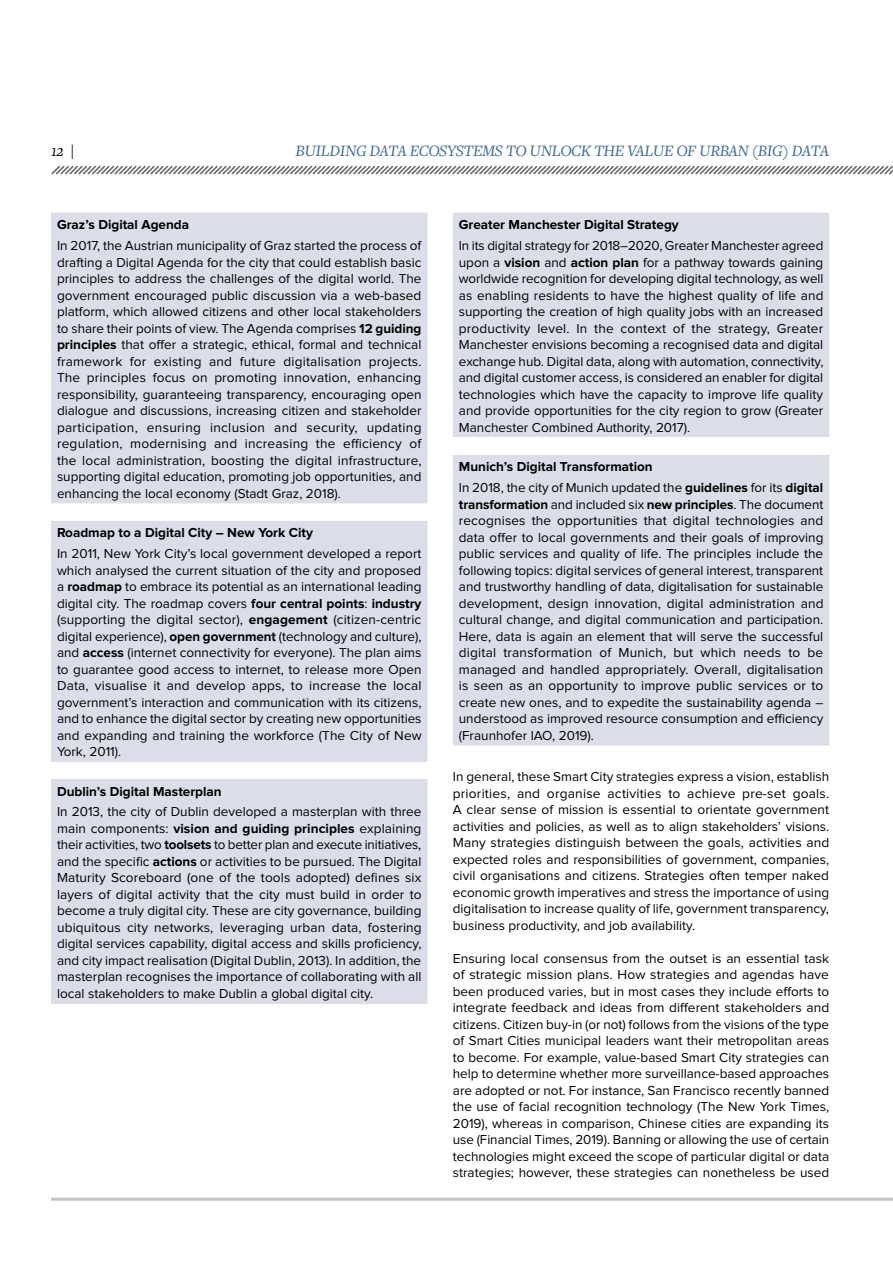
<style>
.page{position:relative;width:893px;height:1263px;background:#fff}
.page>*{position:absolute;margin:0;border:0;box-sizing:border-box;transform-origin:0 0}
.t1{font:italic 16.5px "Freight Text Pro";letter-spacing:-.03em;color:#3f6c96}
.t2{font:italic 16.5px "Freight Text Pro";color:#000}
.t3{font:13.5px/16.5px "Proxima Nova";color:#000;text-align:justify}
.t4{font:700 13.5px "Proxima Nova";color:#000}
.s1{font-weight:700}
</style>
<div class="page">
<svg style="left:51px;top:165px;width:842px;height:10px"></svg>
<hr style="left:51px;top:1198px;width:842px;height:3px;background:#9d9d9c">
<div style="left:51px;top:213px;width:376px;height:791px;background:#dbdee9"></div>
<svg style="left:51px;top:504px;width:376px;height:275px;background:#dfe2eb"></svg>
<div style="left:453px;top:213px;width:376px;height:532px;background:#dbdee9"></div>
<div style="left:453px;top:438px;width:376px;height:17px;background:#fff"></div>
<p class="t2" style="left:51px;top:140px;width:25px">12 |</p>
<p class="t1" style="left:295px;top:140px;width:535px">BUILDING DATA ECOSYSTEMS TO UNLOCK THE VALUE OF URBAN (BIG) DATA</p>
<p class="t4" style="left:57px;top:217px;width:134px">Graz’s Digital Agenda</p>
<p class="t3" style="left:57px;top:238px;width:366px">In 2017, the Austrian municipality of Graz started the process of drafting a Digital Agenda for the city that could establish basic principles to address the challenges of the digital world. The government encouraged public discussion via a web-based platform, which allowed citizens and other local stakeholders to share their points of view. The Agenda comprises <span class="s1">12 guiding principles</span> that offer a strategic, ethical, formal and technical framework for existing and future digitalisation projects.<br>The principles focus on promoting innovation, enhancing responsibility, guaranteeing transparency, encouraging open dialogue and discussions, increasing citizen and stakeholder participation, ensuring inclusion and security, updating regulation, modernising and increasing the efficiency of the local administration, boosting the digital infrastructure, supporting digital education, promoting job opportunities, and enhancing the local economy (Stadt Graz, 2018).</p>
<p class="t4" style="left:57px;top:525px;width:257px">Roadmap to a Digital City – New York City</p>
<p class="t3" style="left:57px;top:546px;width:366px">In 2011, New York City’s local government developed a report which analysed the current situation of the city and proposed a <span class="s1">roadmap</span> to embrace its potential as an international leading digital city. The roadmap covers <span class="s1">four central points</span>: <span class="s1">industry </span>(supporting the digital sector), <span class="s1">engagement</span> (citizen-centric digital experience), <span class="s1">open government</span> (technology and culture), and <span class="s1">access</span> (internet connectivity for everyone). The plan aims to guarantee good access to internet, to release more Open Data, visualise it and develop apps, to increase the local government’s interaction and communication with its citizens, and to enhance the digital sector by creating new opportunities and expanding and training the workforce (The City of New York, 2011).</p>
<p class="t4" style="left:57px;top:783px;width:166px">Dublin’s Digital Masterplan</p>
<p class="t3" style="left:57px;top:804px;width:366px">In 2013, the city of Dublin developed a masterplan with three main components: <span class="s1">vision and guiding principles</span> explaining their activities, two <span class="s1">toolsets</span> to better plan and execute initiatives, and the specific <span class="s1">actions</span> or activities to be pursued. The Digital Maturity Scoreboard (one of the tools adopted) defines six layers of digital activity that the city must build in order to become a truly digital city. These are city governance, building ubiquitous city networks, leveraging urban data, fostering digital services capability, digital access and skills proficiency, and city impact realisation (Digital Dublin, 2013). In addition, the masterplan recognises the importance of collaborating with all local stakeholders to make Dublin a global digital city.</p>
<p class="t4" style="left:459px;top:217px;width:221px">Greater Manchester Digital Strategy</p>
<p class="t3" style="left:459px;top:238px;width:366px">In its digital strategy for 2018–2020, Greater Manchester agreed upon a <span class="s1">vision</span> and <span class="s1">action plan</span> for a pathway towards gaining worldwide recognition for developing digital technology, as well as enabling residents to have the highest quality of life and supporting the creation of high quality jobs with an increased productivity level. In the context of the strategy, Greater Manchester envisions becoming a recognised data and digital exchange hub. Digital data, along with automation, connectivity, and digital customer access, is considered an enabler for digital technologies which have the capacity to improve life quality and provide opportunities for the city region to grow (Greater Manchester Combined Authority, 2017).</p>
<p class="t4" style="left:459px;top:459px;width:195px">Munich’s Digital Transformation</p>
<p class="t3" style="left:459px;top:480px;width:366px">In 2018, the city of Munich updated the <span class="s1">guidelines</span> for its <span class="s1">digital transformation</span> and included six <span class="s1">new principles</span>. The document recognises the opportunities that digital technologies and data offer to local governments and their goals of improving public services and quality of life. The principles include the following topics: digital services of general interest, transparent and trustworthy handling of data, digitalisation for sustainable development, design innovation, digital administration and cultural change, and digital communication and participation.<br>Here, data is again an element that will serve the successful digital transformation of Munich, but which needs to be managed and handled appropriately. Overall, digitalisation is seen as an opportunity to improve public services or to create new ones, and to expedite the sustainability agenda – understood as improved resource consumption and efficiency (Fraunhofer IAO, 2019).</p>
<p class="t3" style="left:453px;top:769px;width:378px">In general, these Smart City strategies express a vision, establish priorities, and organise activities to achieve pre-set goals.<br>A clear sense of mission is essential to orientate government activities and policies, as well as to align stakeholders’ visions.<br>Many strategies distinguish between the goals, activities and expected roles and responsibilities of government, companies, civil organisations and citizens. Strategies often temper naked economic growth imperatives and stress the importance of using digitalisation to increase quality of life, government transparency, business productivity, and job availability.</p>
<p class="t3" style="left:453px;top:950px;width:378px">Ensuring local consensus from the outset is an essential task of strategic mission plans. How strategies and agendas have been produced varies, but in most cases they include efforts to integrate feedback and ideas from different stakeholders and citizens. Citizen buy-in (or not) follows from the visions of the type of Smart Cities municipal leaders want their metropolitan areas to become. For example, value-based Smart City strategies can help to determine whether more surveillance-based approaches are adopted or not. For instance, San Francisco recently banned the use of facial recognition technology (The New York Times, 2019), whereas in comparison, Chinese cities are expanding its use (Financial Times, 2019). Banning or allowing the use of certain technologies might exceed the scope of particular digital or data strategies; however, these strategies can nonetheless be used</p>
</div>
